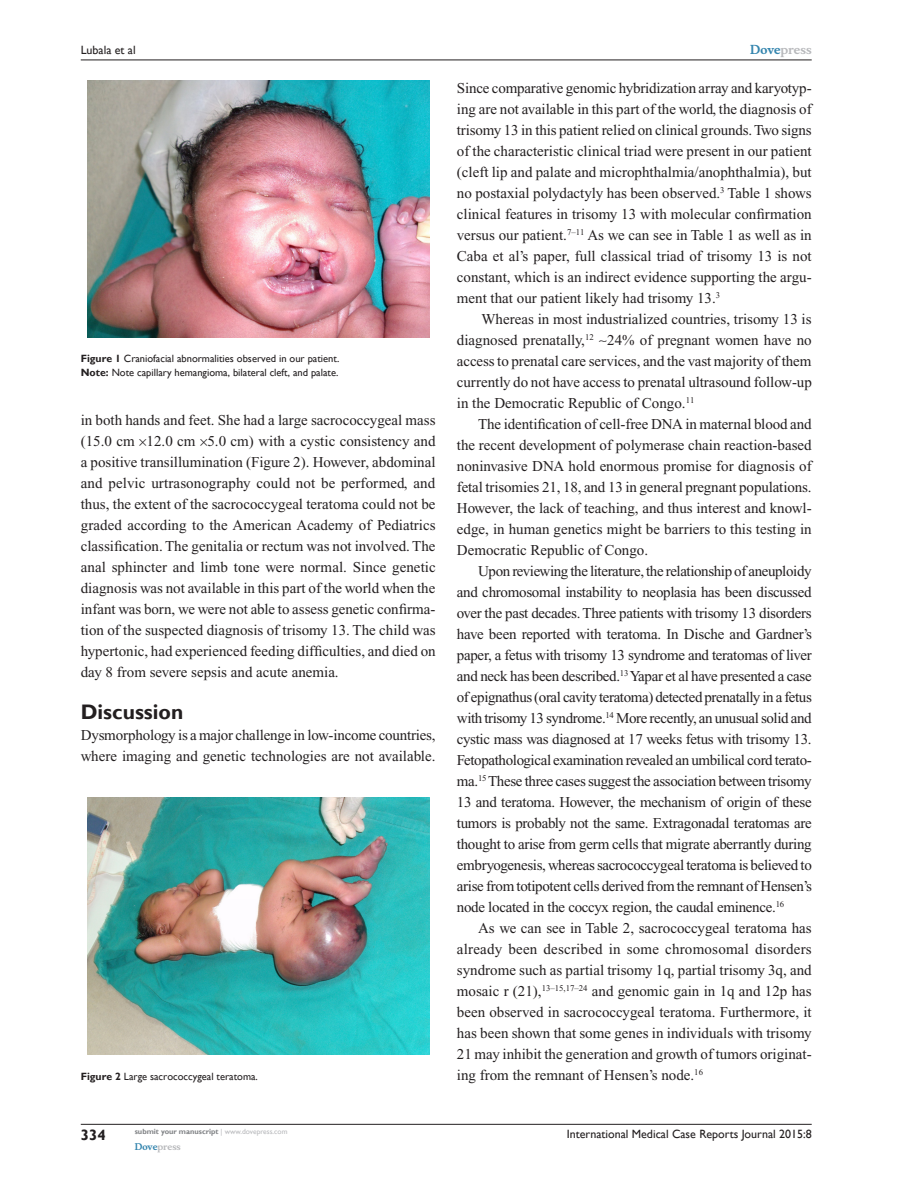
<style>
.page{position:relative;width:918px;height:1188px;background:#fff}
.page>*{position:absolute;margin:0;border:0;box-sizing:border-box;transform-origin:0 0}
.t1{font:700 21px "Gill Sans";color:#231f20}
.Tx{font:15px/21px "Times New Roman";color:#231f20;text-align:justify}
.TxF{font:15px/21px "Times New Roman";color:#231f20;text-align:justify}
.RunFolio-V{font:700 15px "Gill Sans";color:#231f20}
.RunF-V{font:12px "Gill Sans";color:#231f20}
.RunH-V{font:12px "Gill Sans";color:#231f20}
.RunH-Brand-V{font:700 12px "Musee";color:#b8b9bc}
.FC{font:10.5px "Gill Sans";color:#231f20}
.FigSNRI{font:10.5px "Gill Sans";color:#231f20}
.RunF-Brand-V{font:700 9px "Musee";color:#b8b9bc}
.RunF-SubmityourMS-V{font:700 7.5px "Gill Sans";color:#808285}
.s1{font-weight:700}
.s2{font-weight:400;color:#b8b9bc}
.s3{color:#3485ae}
</style>
<div class="page">
<hr style="left:81px;top:1124px;width:731px;height:1px;background:#231f20">
<hr style="left:81px;top:60px;width:731px;height:1px;background:#231f20">
<img style="left:87px;top:81px;width:342px;height:256px">
<img style="left:87px;top:798px;width:342px;height:256px">
<p class="RunH-V" style="left:81px;top:43px;width:56px">Lubala et al</p>
<p class="FC" style="left:81px;top:353px;width:260px"><span class="s1">Figure 1</span> Craniofacial abnormalities observed in our patient.</p>
<p class="FigSNRI" style="left:81px;top:366px;width:259px"><span class="s1">Note:</span> Note capillary hemangioma, bilateral cleft, and palate.</p>
<p class="TxF" style="left:81px;top:409px;width:357px">in both hands and feet. She had a large sacrococcygeal mass (15.0 cm 12.0 cm 5.0 cm) with a cystic consistency and a positive transillumination (Figure 2). However, abdominal and pelvic urtrasonography could not be performed, and thus, the extent of the sacrococcygeal teratoma could not be graded according to the American Academy of Pediatrics classification. The genitalia or rectum was not involved. The anal sphincter and limb tone were normal. Since genetic diagnosis was not available in this part of the world when the infant was born, we were not able to assess genetic confirma&shy;tion of the suspected diagnosis of trisomy 13. The child was hypertonic, had experienced feeding difficulties, and died on day 8 from severe sepsis and acute anemia.</p>
<h1 class="t1" style="left:81px;top:699px;width:104px">Discussion</h1>
<p class="TxF" style="left:81px;top:724px;width:356px">Dysmorphology is a major challenge in low-income countries, where imaging and genetic technologies are not available.</p>
<p class="FC" style="left:81px;top:1070px;width:179px"><span class="s1">Figure 2</span> Large sacrococcygeal teratoma.</p>
<p class="RunFolio-V" style="left:81px;top:1126px;width:26px">334</p>
<p class="RunF-SubmityourMS-V" style="left:135px;top:1127px;width:154px">submit your manuscript <span class="s2">| www.dovepress.com</span></p>
<p class="RunF-Brand-V" style="left:135px;top:1141px;width:48px"><span class="s3">Dove</span>press</p>
<p class="RunH-Brand-V" style="left:750px;top:43px;width:63px"><span class="s3">Dove</span>press</p>
<p class="TxF" style="left:457px;top:77px;width:356px">Since comparative genomic hybridization array and karyotyp&shy;ing are not available in this part of the world, the diagnosis of trisomy 13 in this patient relied on clinical grounds. Two signs of the characteristic clinical triad were present in our patient (cleft lip and palate and microphthalmia/anophthalmia), but no postaxial polydactyly has been observed.<sup>3</sup> Table 1 shows clinical features in trisomy 13 with molecular confirmation versus our patient.<sup>7–11</sup> As we can see in Table 1 as well as in Caba et al’s paper, full classical triad of trisomy 13 is not constant, which is an indirect evidence supporting the argu&shy;ment that our patient likely had trisomy 13.<sup>3</sup></p>
<p class="Tx" style="left:457px;top:308px;width:356px;text-indent:25px">Whereas in most industrialized countries, trisomy 13 is diagnosed prenatally,<sup>12</sup> ∼24% of pregnant women have no access to prenatal care services, and the vast majority of them currently do not have access to prenatal ultrasound follow-up in the Democratic Republic of Congo.<sup>11</sup></p>
<p class="Tx" style="left:457px;top:413px;width:356px;text-indent:21px">The identification of cell-free DNA in maternal blood and the recent development of polymerase chain reaction-based noninvasive DNA hold enormous promise for diagnosis of fetal trisomies 21, 18, and 13 in general pregnant populations.<br>However, the lack of teaching, and thus interest and knowl&shy;edge, in human genetics might be barriers to this testing in Democratic Republic of Congo.</p>
<p class="Tx" style="left:457px;top:560px;width:357px;text-indent:21px">Upon reviewing the literature, the relationship of aneuploidy and chromosomal instability to neoplasia has been discussed over the past decades. Three patients with trisomy 13 disorders have been reported with teratoma. In Dische and Gardner’s paper, a fetus with trisomy 13 syndrome and teratomas of liver and neck has been described.<sup>13</sup> Yapar et al have presented a case of epignathus (oral cavity teratoma) detected prenatally in a fetus with trisomy 13 syndrome.<sup>14</sup> More recently, an unusual solid and cystic mass was diagnosed at 17 weeks fetus with trisomy 13.<br>Fetopathological examination revealed an umbilical cord terato&shy;ma.<sup>15</sup> These three cases suggest the association between trisomy 13 and teratoma. However, the mechanism of origin of these tumors is probably not the same. Extragonadal teratomas are thought to arise from germ cells that migrate aberrantly during embryogenesis, whereas sacrococcygeal teratoma is believed to arise from totipotent cells derived from the remnant of Hensen’s node located in the coccyx region, the caudal eminence.<sup>16</sup></p>
<p class="Tx" style="left:457px;top:917px;width:356px;text-indent:21px">As we can see in Table 2, sacrococcygeal teratoma has already been described in some chromosomal disorders syndrome such as partial trisomy 1q, partial trisomy 3q, and mosaic r (21),<sup>13–15,17–24</sup> and genomic gain in 1q and 12p has been observed in sacrococcygeal teratoma. Furthermore, it has been shown that some genes in individuals with trisomy 21 may inhibit the generation and growth of tumors originat&shy;ing from the remnant of Hensen’s node.<sup>16</sup></p>
<p class="RunF-V" style="left:567px;top:1127px;width:246px">International Medical Case Reports Journal 2015:8</p>
</div>
